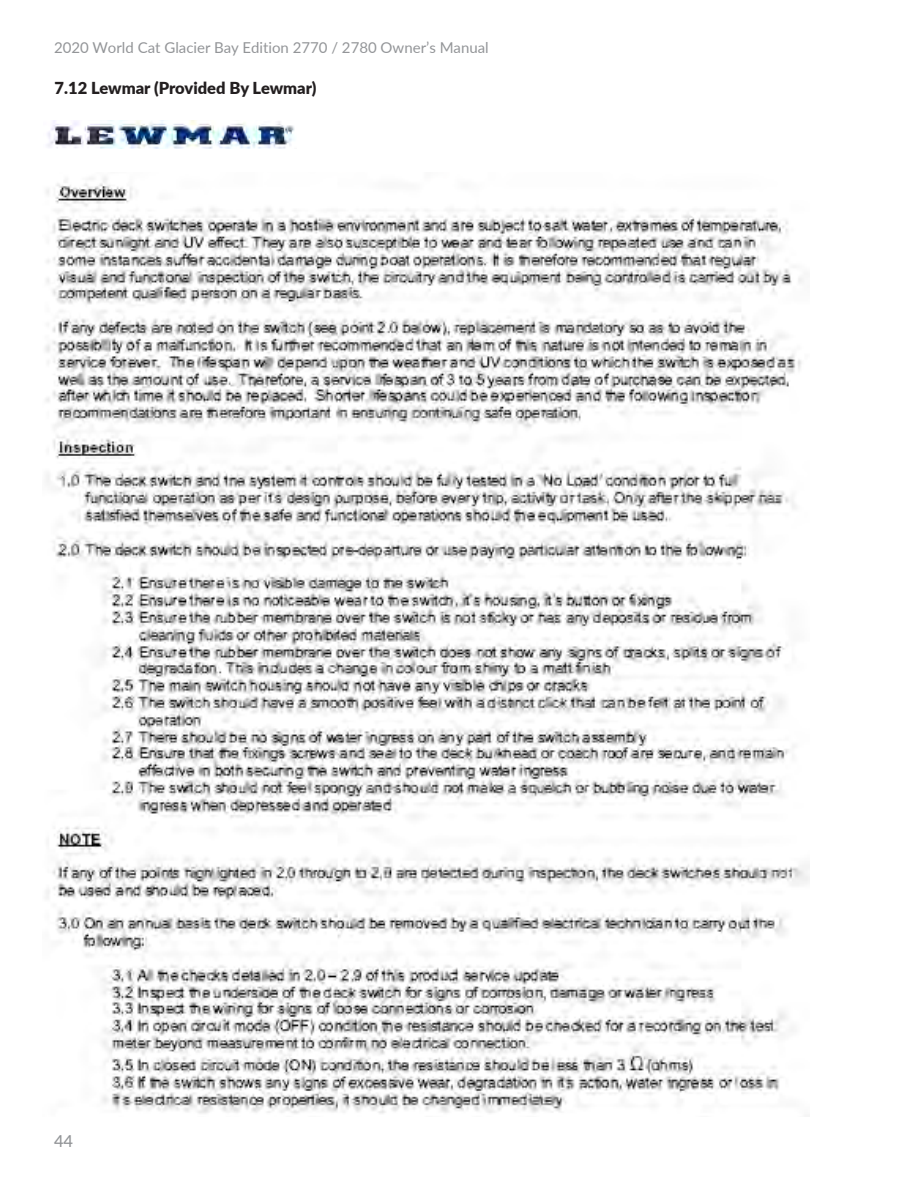
<style>
.page{position:relative;width:918px;height:1188px;background:#fff}
.page>*{position:absolute;margin:0;border:0;box-sizing:border-box;transform-origin:0 0}
.t1{font:900 16.5px "Lato";color:#231f20}
.t2{font:500 16.5px "Lato";color:#939598}
.t3{font:15px "Lato";color:#939598}
</style>
<div class="page">
<img style="left:45px;top:177px;width:764px;height:937px">
<img style="left:47px;top:121px;width:248px;height:28px">
<p class="t3" style="left:54px;top:37px;width:436px">2020 World Cat Glacier Bay Edition 2770 / 2780 Owner’s Manual</p>
<p class="t1" style="left:55px;top:76px;width:263px">7.12 Lewmar (Provided By Lewmar)</p>
<p class="t2" style="left:54px;top:1129px;width:21px">44</p>
</div>
